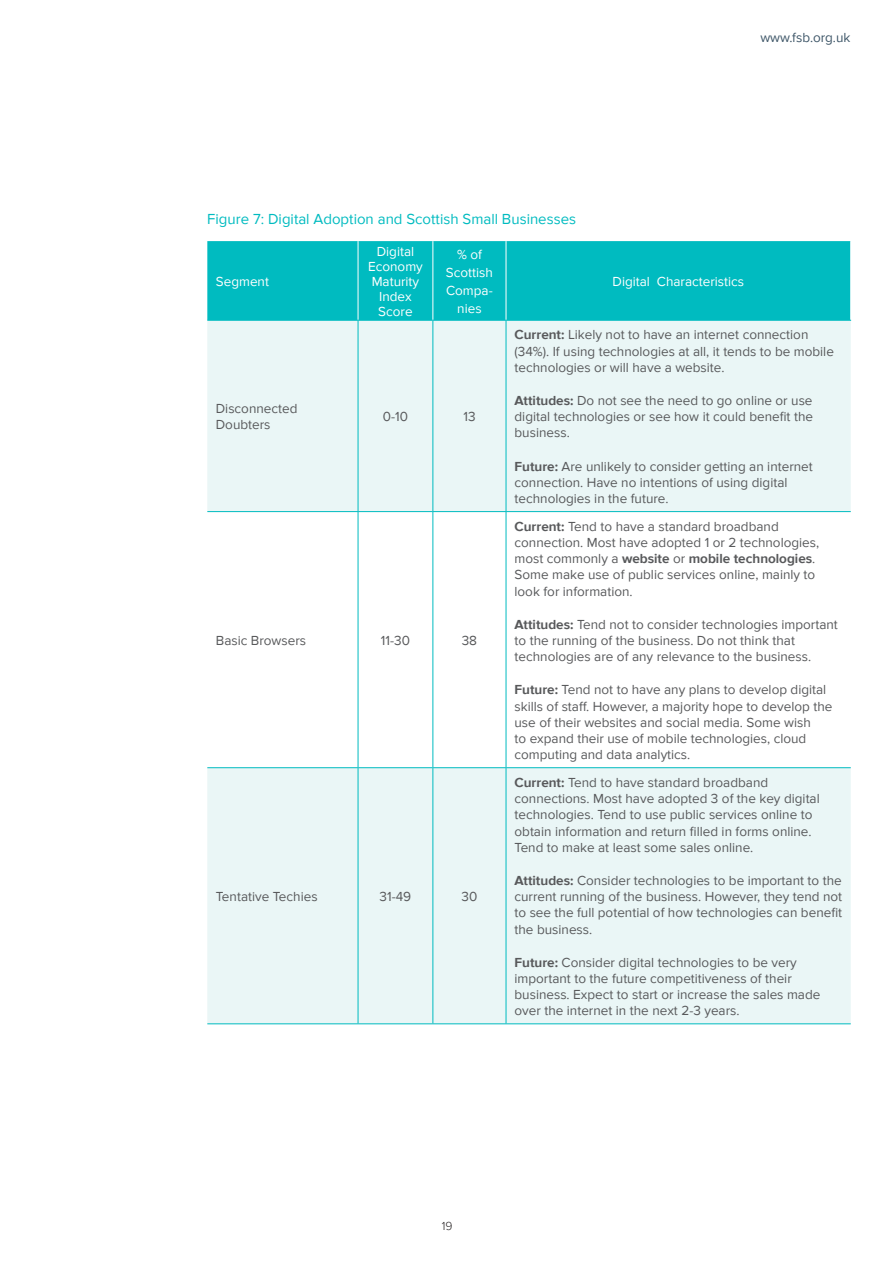
<style>
.page{position:relative;width:893px;height:1263px;background:#fff}
.page>*{position:absolute;margin:0;border:0;box-sizing:border-box;transform-origin:0 0}
.t1{font:15px "Proxima Nova";color:#00bbc0}
.t2{font:13.5px/16.2px "Proxima Nova";color:#58595b}
.t3{font:13.5px/15px "Proxima Nova";color:#fff;text-align:center}
.t4{font:13.5px "Proxima Nova";color:#3e5668}
.t5{font:300 12px "Proxima Nova";color:#231f20}
.s1{font-weight:700}
</style>
<div class="page">
<div style="left:207px;top:241px;width:643px;height:79px;background:#00bbc0"></div>
<svg style="left:207px;top:321px;width:644px;height:702px;fill:#eaf6f6"></svg>
<hr style="left:358px;top:241px;width:1px;height:79px;background:#fff">
<hr style="left:432px;top:241px;width:1px;height:79px;background:#fff">
<hr style="left:506px;top:241px;width:1px;height:79px;background:#fff">
<hr style="left:207px;top:320px;width:151px;height:1px;background:#00bbc0">
<hr style="left:358px;top:320px;width:75px;height:1px;background:#00bbc0">
<hr style="left:433px;top:320px;width:73px;height:1px;background:#00bbc0">
<hr style="left:358px;top:321px;width:1px;height:190px;background:#00bbc0">
<hr style="left:432px;top:321px;width:1px;height:190px;background:#00bbc0">
<hr style="left:506px;top:321px;width:1px;height:190px;background:#00bbc0">
<hr style="left:506px;top:320px;width:345px;height:1px;background:#00bbc0">
<hr style="left:207px;top:511px;width:151px;height:1px;background:#00bbc0">
<hr style="left:358px;top:511px;width:75px;height:1px;background:#00bbc0">
<hr style="left:433px;top:511px;width:73px;height:1px;background:#00bbc0">
<hr style="left:358px;top:512px;width:1px;height:255px;background:#00bbc0">
<hr style="left:432px;top:512px;width:1px;height:255px;background:#00bbc0">
<hr style="left:506px;top:512px;width:1px;height:255px;background:#00bbc0">
<hr style="left:506px;top:511px;width:345px;height:1px;background:#00bbc0">
<hr style="left:207px;top:767px;width:151px;height:1px;background:#00bbc0">
<hr style="left:358px;top:767px;width:75px;height:1px;background:#00bbc0">
<hr style="left:433px;top:767px;width:73px;height:1px;background:#00bbc0">
<hr style="left:358px;top:768px;width:1px;height:255px;background:#00bbc0">
<hr style="left:432px;top:768px;width:1px;height:255px;background:#00bbc0">
<hr style="left:506px;top:768px;width:1px;height:255px;background:#00bbc0">
<hr style="left:506px;top:767px;width:345px;height:1px;background:#00bbc0">
<hr style="left:207px;top:1023px;width:151px;height:1px;background:#00bbc0">
<hr style="left:358px;top:1023px;width:75px;height:1px;background:#00bbc0">
<hr style="left:433px;top:1023px;width:73px;height:1px;background:#00bbc0">
<hr style="left:506px;top:1023px;width:345px;height:1px;background:#00bbc0">
<p class="t4" style="left:760px;top:30px;width:92px">www.fsb.org.uk</p>
<p class="t1" style="left:207px;top:211px;width:370px">Figure 7: Digital Adoption and Scottish Small Businesses</p>
<p class="t3" style="left:216px;top:274px;width:55px">Segment</p>
<p class="t3" style="left:368px;top:244px;width:56px">Digital<br>Economy<br>Maturity<br>Index<br>Score</p>
<p class="t3" style="left:446px;top:246px;width:49px;line-height:18px">% of<br>Scottish<br>Compa&shy;nies</p>
<p class="t3" style="left:613px;top:274px;width:133px">Digital Characteristics</p>
<p class="t2" style="left:216px;top:401px;width:83px">Disconnected<br>Doubters</p>
<p class="t2" style="left:383px;top:409px;width:27px">0-10</p>
<p class="t2" style="left:463px;top:409px;width:14px">13</p>
<p class="t2" style="left:216px;top:633px;width:92px">Basic Browsers</p>
<p class="t2" style="left:381px;top:633px;width:30px">11-30</p>
<p class="t2" style="left:462px;top:633px;width:17px">38</p>
<p class="t2" style="left:216px;top:889px;width:103px">Tentative Techies</p>
<p class="t2" style="left:380px;top:889px;width:33px">31-49</p>
<p class="t2" style="left:462px;top:889px;width:17px">30</p>
<p class="t2" style="left:515px;top:327px;width:321px"><span class="s1">Current:</span> Likely not to have an internet connection (34%). If using technologies at all, it tends to be mobile technologies or will have a website.</p>
<p class="t2" style="left:515px;top:393px;width:300px;text-align:justify"><span class="s1">Attitudes:</span> Do not see the need to go online or use digital technologies or see how it could benefit the business.</p>
<p class="t2" style="left:515px;top:458px;width:300px"><span class="s1">Future:</span> Are unlikely to consider getting an internet connection. Have no intentions of using digital technologies in the future.</p>
<p class="t2" style="left:515px;top:519px;width:306px"><span class="s1">Current:</span> Tend to have a standard broadband connection. Most have adopted 1 or 2 technologies, most commonly a <span class="s1">website</span> or <span class="s1">mobile technologies</span>.<br>Some make use of public services online, mainly to look for information.</p>
<p class="t2" style="left:515px;top:617px;width:325px"><span class="s1">Attitudes:</span> Tend not to consider technologies important to the running of the business. Do not think that technologies are of any relevance to the business.</p>
<p class="t2" style="left:515px;top:682px;width:319px"><span class="s1">Future:</span> Tend not to have any plans to develop digital skills of staff. However, a majority hope to develop the use of their websites and social media. Some wish<br>to expand their use of mobile technologies, cloud computing and data analytics.</p>
<p class="t2" style="left:514px;top:775px;width:307px"><span class="s1">Current:</span> Tend to have standard broadband connections. Most have adopted 3 of the key digital technologies. Tend to use public services online to obtain information and return filled in forms online.<br>Tend to make at least some sales online.</p>
<p class="t2" style="left:514px;top:873px;width:329px;text-align:justify"><span class="s1">Attitudes:</span> Consider technologies to be important to the current running of the business. However, they tend not to see the full potential of how technologies can benefit the business.</p>
<p class="t2" style="left:514px;top:954px;width:307px"><span class="s1">Future:</span> Consider digital technologies to be very important to the future competitiveness of their business. Expect to start or increase the sales made over the internet in the next 2-3 years.</p>
<p class="t5" style="left:442px;top:1219px;width:12px">19</p>
</div>
